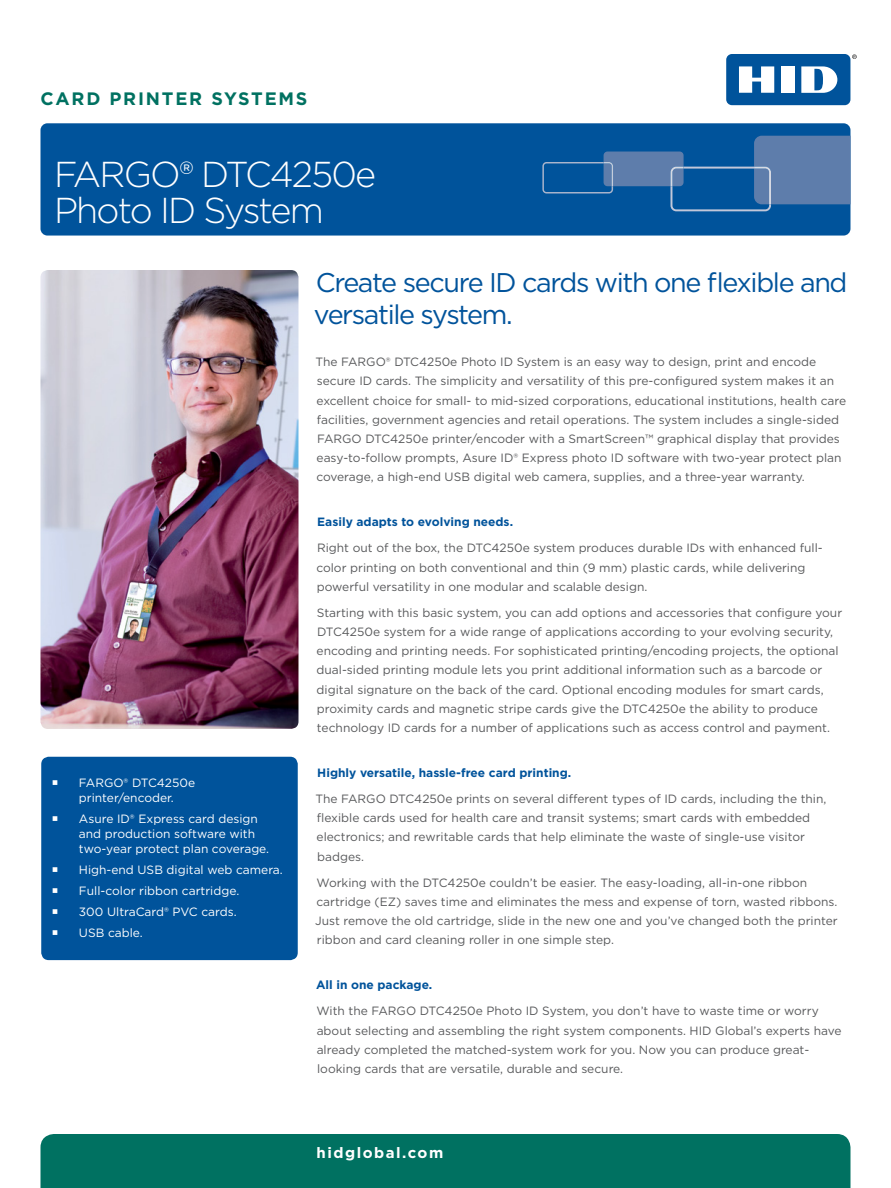
<style>
.page{position:relative;width:891px;height:1188px;background:#fff}
.page>*{position:absolute;margin:0;border:0;box-sizing:border-box;transform-origin:0 0}
.t1{font:300 36px/36px "Gotham";letter-spacing:-.05em;color:#fff}
.t2{font:27px/32.4px "Gotham";letter-spacing:-.05em;color:#00539b}
.t3{font:700 18px "Gotham";letter-spacing:.1em;color:#007161}
.t4{font:700 15px "Gotham";letter-spacing:.1em;color:#fff}
.t5{font:12px/19.2px "Gotham";color:#58595b}
.t6{font:12px/15px "Gotham";color:#fff}
.t7{font:700 12px "Gotham";color:#00539b}
</style>
<div class="page">
<svg style="left:852px;top:54px;width:5px;height:5px"></svg>
<div style="left:726px;top:54px;width:124px;height:51px;background:#00539b;border-radius:6px"></div>
<div style="left:781px;top:66px;width:14px;height:27px;background:#fff"></div>
<svg style="left:739px;top:66px;width:35px;height:27px"></svg>
<svg style="left:801px;top:66px;width:36px;height:27px"></svg>
<div style="left:40px;top:123px;width:810px;height:113px;background:#00539b;border-radius:7px"></div>
<svg style="left:542px;top:136px;width:309px;height:75px"></svg>
<img style="left:40px;top:270px;width:258px;height:459px">
<div style="left:40px;top:1134px;width:810px;height:54px;background:#007161"></div>
<div style="left:41px;top:757px;width:257px;height:203px;background:#00539b;border-radius:8px"></div>
<h3 class="t3" style="left:40px;top:87px;width:268px">CARD PRINTER SYSTEMS</h3>
<p class="t1" style="left:54px;top:155px;width:324px">FARGO® DTC4250e<br>Photo ID System</p>
<p class="t6" style="left:79px;top:775px;width:118px">FARGO® DTC4250e printer/encoder.</p>
<p class="t6" style="left:79px;top:811px;width:192px">Asure ID® Express card design and production software with two-year protect plan coverage.</p>
<p class="t6" style="left:79px;top:862px;width:205px">High-end USB digital web camera.</p>
<p class="t6" style="left:79px;top:883px;width:162px">Full-color ribbon cartridge.</p>
<p class="t6" style="left:79px;top:904px;width:159px">300 UltraCard® PVC cards.</p>
<p class="t6" style="left:79px;top:925px;width:65px">USB cable.</p>
<p class="t2" style="left:314px;top:265px;width:535px">Create secure ID cards with one flexible and versatile system.</p>
<p class="t5" style="left:316px;top:352px;width:532px">The FARGO® DTC4250e Photo ID System is an easy way to design, print and encode secure ID cards. The simplicity and versatility of this pre-configured system makes it an excellent choice for small- to mid-sized corporations, educational institutions, health care facilities, government agencies and retail operations. The system includes a single-sided FARGO DTC4250e printer/encoder with a SmartScreen™ graphical display that provides easy-to-follow prompts, Asure ID® Express photo ID software with two-year protect plan coverage, a high-end USB digital web camera, supplies, and a three-year warranty.</p>
<p class="t7" style="left:317px;top:514px;width:197px">Easily adapts to evolving needs.</p>
<p class="t5" style="left:316px;top:538px;width:508px">Right out of the box, the DTC4250e system produces durable IDs with enhanced full&shy;color printing on both conventional and thin (9 mm) plastic cards, while delivering powerful versatility in one modular and scalable design.</p>
<p class="t5" style="left:317px;top:603px;width:527px">Starting with this basic system, you can add options and accessories that configure your DTC4250e system for a wide range of applications according to your evolving security, encoding and printing needs. For sophisticated printing/encoding projects, the optional dual-sided printing module lets you print additional information such as a barcode or digital signature on the back of the card. Optional encoding modules for smart cards, proximity cards and magnetic stripe cards give the DTC4250e the ability to produce technology ID cards for a number of applications such as access control and payment.</p>
<p class="t7" style="left:317px;top:765px;width:256px">Highly versatile, hassle-free card printing.</p>
<p class="t5" style="left:316px;top:789px;width:512px">The FARGO DTC4250e prints on several different types of ID cards, including the thin, flexible cards used for health care and transit systems; smart cards with embedded electronics; and rewritable cards that help eliminate the waste of single-use visitor badges.</p>
<p class="t5" style="left:315px;top:873px;width:524px">Working with the DTC4250e couldn’t be easier. The easy-loading, all-in-one ribbon cartridge (EZ) saves time and eliminates the mess and expense of torn, wasted ribbons.<br>Just remove the old cartridge, slide in the new one and you’ve changed both the printer ribbon and card cleaning roller in one simple step.</p>
<p class="t7" style="left:316px;top:977px;width:118px">All in one package.</p>
<p class="t5" style="left:317px;top:1001px;width:527px">With the FARGO DTC4250e Photo ID System, you don’t have to waste time or worry about selecting and assembling the right system components. HID Global’s experts have already completed the matched-system work for you. Now you can produce great&shy;looking cards that are versatile, durable and secure.</p>
<p class="t4" style="left:317px;top:1142px;width:128px">hidglobal.com</p>
</div>
